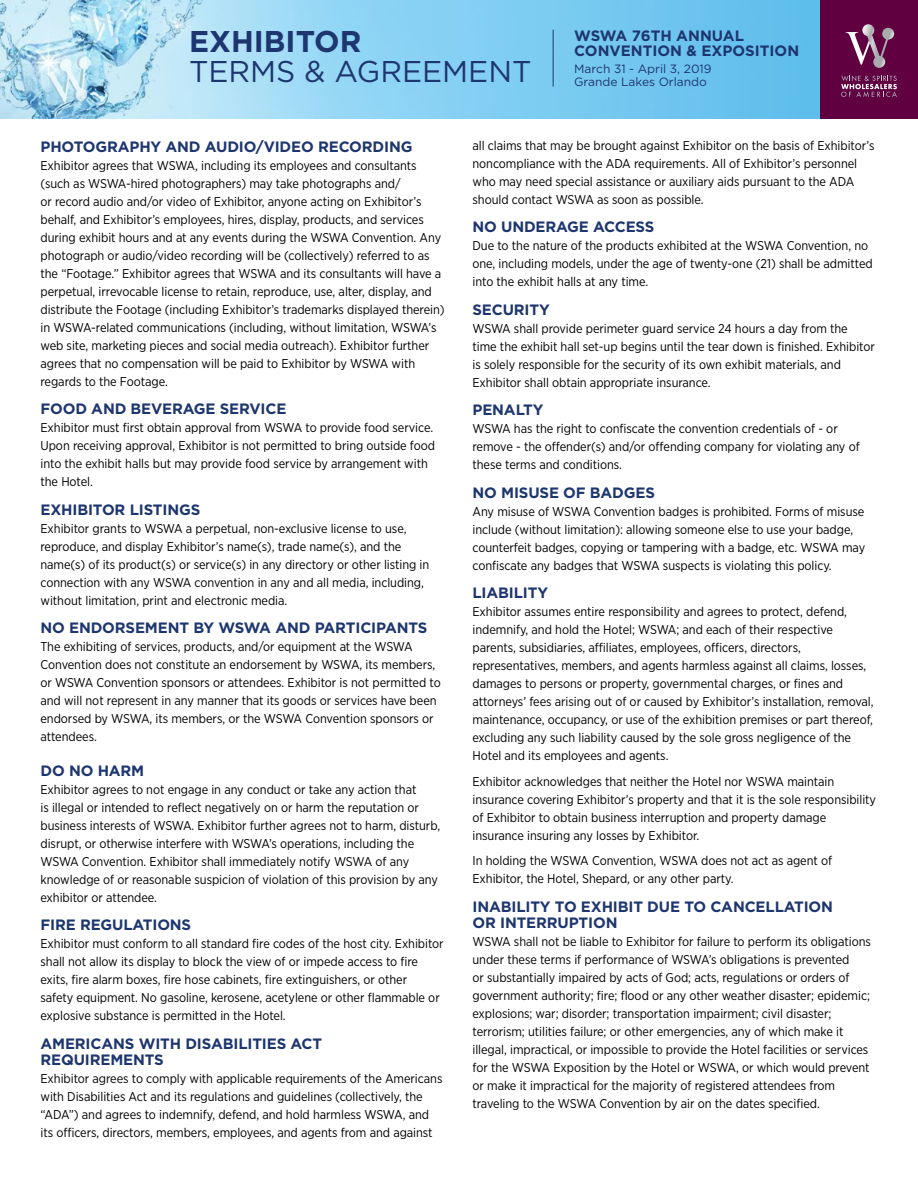
<style>
.page{position:relative;width:918px;height:1188px;background:#fff}
.page>*{position:absolute;margin:0;border:0;box-sizing:border-box;transform-origin:0 0}
.t1{font:30px "Gotham";color:#1e366f}
.t2{font:700 30px "Gotham";color:#1e366f}
.t3{font:700 15px/16.5px "Gotham";letter-spacing:-.01em;color:#1e366f}
.t4{font:12.75px/18px "Gotham Narrow";letter-spacing:-.005em;color:#000}
.t5{font:12px/13.5px "Gotham";color:#1e366f}
</style>
<div class="page">
<img style="left:0;top:0;width:821px;height:118px">
<div style="left:821px;top:0;width:97px;height:118px;background:#600041"></div>
<svg style="left:846px;top:24px;width:48px;height:44px"></svg>
<svg style="left:841px;top:76px;width:56px;height:21px"></svg>
<hr style="left:553px;top:30px;width:1px;height:57px;background:#1e366f">
<h1 class="t2" style="left:189px;top:24px;width:174px">EXHIBITOR</h1>
<h1 class="t1" style="left:189px;top:55px;width:344px">TERMS &amp; AGREEMENT</h1>
<p class="t3" style="left:574px;top:28px;width:227px;line-height:15px">WSWA 76TH ANNUAL<br>CONVENTION &amp; EXPOSITION</p>
<p class="t5" style="left:574px;top:61px;width:139px">March 31 - April 3, 2019<br>Grande Lakes Orlando</p>
<p class="t3" style="left:40px;top:138px;width:374px">PHOTOGRAPHY AND AUDIO/VIDEO RECORDING</p>
<p class="t4" style="left:40px;top:156px;width:406px">Exhibitor agrees that WSWA, including its employees and consultants (such as WSWA-hired photographers) may take photographs and/<br>or record audio and/or video of Exhibitor, anyone acting on Exhibitor’s behalf, and Exhibitor’s employees, hires, display, products, and services during exhibit hours and at any events during the WSWA Convention. Any photograph or audio/video recording will be (collectively) referred to as the “Footage.” Exhibitor agrees that WSWA and its consultants will have a perpetual, irrevocable license to retain, reproduce, use, alter, display, and distribute the Footage (including Exhibitor’s trademarks displayed therein) in WSWA-related communications (including, without limitation, WSWA’s web site, marketing pieces and social media outreach). Exhibitor further agrees that no compensation will be paid to Exhibitor by WSWA with regards to the Footage.</p>
<p class="t3" style="left:40px;top:400px;width:248px">FOOD AND BEVERAGE SERVICE</p>
<p class="t4" style="left:40px;top:418px;width:396px">Exhibitor must first obtain approval from WSWA to provide food service.<br>Upon receiving approval, Exhibitor is not permitted to bring outside food into the exhibit halls but may provide food service by arrangement with the Hotel.</p>
<p class="t3" style="left:40px;top:501px;width:161px">EXHIBITOR LISTINGS</p>
<p class="t4" style="left:40px;top:519px;width:390px">Exhibitor grants to WSWA a perpetual, non-exclusive license to use, reproduce, and display Exhibitor’s name(s), trade name(s), and the name(s) of its product(s) or service(s) in any directory or other listing in connection with any WSWA convention in any and all media, including, without limitation, print and electronic media.</p>
<p class="t3" style="left:40px;top:619px;width:388px">NO ENDORSEMENT BY WSWA AND PARTICIPANTS</p>
<p class="t4" style="left:40px;top:637px;width:402px">The exhibiting of services, products, and/or equipment at the WSWA Convention does not constitute an endorsement by WSWA, its members, or WSWA Convention sponsors or attendees. Exhibitor is not permitted to and will not represent in any manner that its goods or services have been endorsed by WSWA, its members, or the WSWA Convention sponsors or attendees.</p>
<p class="t3" style="left:40px;top:762px;width:105px">DO NO HARM</p>
<p class="t4" style="left:40px;top:780px;width:401px">Exhibitor agrees to not engage in any conduct or take any action that<br>is illegal or intended to reflect negatively on or harm the reputation or business interests of WSWA. Exhibitor further agrees not to harm, disturb, disrupt, or otherwise interfere with WSWA’s operations, including the WSWA Convention. Exhibitor shall immediately notify WSWA of any knowledge of or reasonable suspicion of violation of this provision by any exhibitor or attendee.</p>
<p class="t3" style="left:40px;top:916px;width:152px">FIRE REGULATIONS</p>
<p class="t4" style="left:40px;top:934px;width:405px">Exhibitor must conform to all standard fire codes of the host city. Exhibitor shall not allow its display to block the view of or impede access to fire exits, fire alarm boxes, fire hose cabinets, fire extinguishers, or other<br>safety equipment. No gasoline, kerosene, acetylene or other flammable or explosive substance is permitted in the Hotel.</p>
<p class="t3" style="left:40px;top:1035px;width:283px">AMERICANS WITH DISABILITIES ACT<br>REQUIREMENTS</p>
<p class="t4" style="left:40px;top:1069px;width:403px">Exhibitor agrees to comply with applicable requirements of the Americans with Disabilities Act and its regulations and guidelines (collectively, the “ADA”) and agrees to indemnify, defend, and hold harmless WSWA, and its officers, directors, members, employees, and agents from and against</p>
<p class="t4" style="left:472px;top:136px;width:404px">all claims that may be brought against Exhibitor on the basis of Exhibitor’s noncompliance with the ADA requirements. All of Exhibitor’s personnel who may need special assistance or auxiliary aids pursuant to the ADA should contact WSWA as soon as possible.</p>
<p class="t3" style="left:472px;top:218px;width:183px">NO UNDERAGE ACCESS</p>
<p class="t4" style="left:472px;top:236px;width:402px">Due to the nature of the products exhibited at the WSWA Convention, no one, including models, under the age of twenty-one (21) shall be admitted into the exhibit halls at any time.</p>
<p class="t3" style="left:472px;top:301px;width:79px">SECURITY</p>
<p class="t4" style="left:472px;top:319px;width:404px">WSWA shall provide perimeter guard service 24 hours a day from the time the exhibit hall set-up begins until the tear down is finished. Exhibitor is solely responsible for the security of its own exhibit materials, and Exhibitor shall obtain appropriate insurance.</p>
<p class="t3" style="left:472px;top:401px;width:73px">PENALTY</p>
<p class="t4" style="left:472px;top:419px;width:389px">WSWA has the right to confiscate the convention credentials of - or remove - the offender(s) and/or offending company for violating any of these terms and conditions.</p>
<p class="t3" style="left:472px;top:484px;width:184px">NO MISUSE OF BADGES</p>
<p class="t4" style="left:472px;top:502px;width:394px">Any misuse of WSWA Convention badges is prohibited. Forms of misuse include (without limitation): allowing someone else to use your badge, counterfeit badges, copying or tampering with a badge, etc. WSWA may confiscate any badges that WSWA suspects is violating this policy.</p>
<p class="t3" style="left:472px;top:584px;width:77px">LIABILITY</p>
<p class="t4" style="left:472px;top:602px;width:403px">Exhibitor assumes entire responsibility and agrees to protect, defend, indemnify, and hold the Hotel; WSWA; and each of their respective parents, subsidiaries, affiliates, employees, officers, directors, representatives, members, and agents harmless against all claims, losses, damages to persons or property, governmental charges, or fines and attorneys’ fees arising out of or caused by Exhibitor’s installation, removal, maintenance, occupancy, or use of the exhibition premises or part thereof, excluding any such liability caused by the sole gross negligence of the Hotel and its employees and agents.</p>
<p class="t4" style="left:472px;top:772px;width:405px">Exhibitor acknowledges that neither the Hotel nor WSWA maintain insurance covering Exhibitor’s property and that it is the sole responsibility of Exhibitor to obtain business interruption and property damage insurance insuring any losses by Exhibitor.</p>
<p class="t4" style="left:472px;top:851px;width:361px">In holding the WSWA Convention, WSWA does not act as agent of<br>Exhibitor, the Hotel, Shepard, or any other party.</p>
<p class="t3" style="left:472px;top:898px;width:362px">INABILITY TO EXHIBIT DUE TO CANCELLATION<br>OR INTERRUPTION</p>
<p class="t4" style="left:472px;top:932px;width:400px">WSWA shall not be liable to Exhibitor for failure to perform its obligations under these terms if performance of WSWA’s obligations is prevented<br>or substantially impaired by acts of God; acts, regulations or orders of government authority; fire; flood or any other weather disaster; epidemic; explosions; war; disorder; transportation impairment; civil disaster; terrorism; utilities failure; or other emergencies, any of which make it illegal, impractical, or impossible to provide the Hotel facilities or services for the WSWA Exposition by the Hotel or WSWA, or which would prevent or make it impractical for the majority of registered attendees from traveling to the WSWA Convention by air on the dates specified.</p>
</div>
